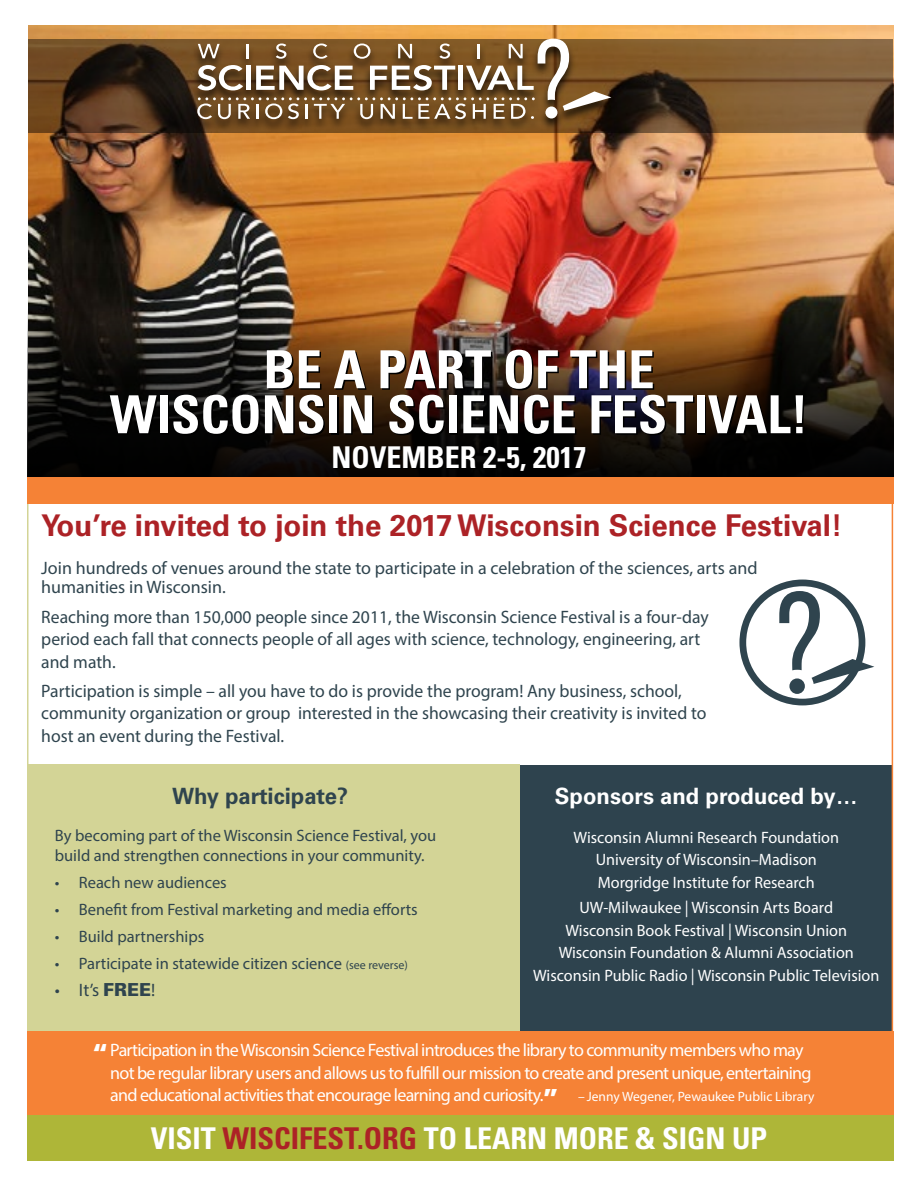
<style>
.page{position:relative;width:918px;height:1188px;background:#fff}
.page>*{position:absolute;margin:0;border:0;box-sizing:border-box;transform-origin:0 0}
.t1{font:700 condensed 52.5px/45px "Univers LT Std";color:#fff;text-align:center}
.t2{font:700 condensed 30px "Univers LT Std";color:#fff}
.t3{font:700 30px "Univers LT Std";color:#ac2226}
.t4{font:700 22.5px "Univers LT Std";color:#fff}
.t5{font:700 22.5px "Univers LT Std";color:#2f444e}
.t6{font:18px/22.5px "Myriad Pro";color:#2f444e}
.t7{font:18px/22.5px "Myriad Pro";letter-spacing:-.04em;color:#fff}
.t8{font:16.5px/22.5px "Myriad Pro";color:#fff;text-align:center}
.t9{font:16.5px/19.5px "Myriad Pro";color:#2f444e}
.t10{font:13.5px "Myriad Pro";color:#fff}
.s1{font-size:12px}
.s2{font-family:"Univers LT Std";font-weight:900}
.s3{font-family:"Univers LT Std";font-weight:700;font-stretch:condensed;font-size:36px}
.s4{color:#ac2226}
</style>
<div class="page">
<div style="left:519px;top:765px;width:373px;height:266px;background:#2e434e"></div>
<hr style="left:892px;top:498px;width:1px;height:587px;background:#f58236">
<hr style="left:27px;top:493px;width:1px;height:312px;background:#d3d496">
<div style="left:27px;top:765px;width:492px;height:288px;background:#d3d496"></div>
<img style="left:28px;top:26px;width:865px;height:238px">
<img style="left:27px;top:264px;width:866px;height:213px">
<div style="left:27px;top:477px;width:866px;height:27px;background:#f58236"></div>
<div style="left:27px;top:1031px;width:866px;height:85px;background:#f58236"></div>
<div style="left:27px;top:1116px;width:866px;height:45px;background:#aeb638"></div>
<div style="left:789px;top:678px;width:16px;height:16px;background:#2f444e;border-radius:50%"></div>
<div style="left:739px;top:580px;width:126px;height:125px;border:7px solid #2f444e;border-radius:50%"></div>
<svg style="left:779px;top:591px;width:95px;height:93px"></svg>
<svg style="left:28px;top:39px;width:865px;height:94px;background:#624628"></svg>
<div style="left:190px;top:39px;width:428px;height:94px;background:#000;opacity:.75"></div>
<svg style="left:197px;top:39px;width:414px;height:80px"></svg>
<h1 class="t1" style="left:110px;top:347px;width:700px">BE A PART OF THE<br>WISCONSIN SCIENCE FESTIVAL!</h1>
<h2 class="t2" style="left:332px;top:439px;width:256px">NOVEMBER 2-5, 2017</h2>
<h2 class="t3" style="left:41px;top:508px;width:803px">You’re invited to join the 2017 Wisconsin Science Festival!</h2>
<p class="t6" style="left:41px;top:558px;width:718px;line-height:19.5px">Join hundreds of venues around the state to participate in a celebration of the sciences, arts and humanities in Wisconsin.</p>
<p class="t6" style="left:41px;top:605px;width:669px">Reaching more than 150,000 people since 2011, the Wisconsin Science Festival is a four-day period each fall that connects people of all ages with science, technology, engineering, art and math.</p>
<p class="t6" style="left:41px;top:679px;width:667px">Participation is simple – all you have to do is provide the program! Any business, school, community organization or group interested in the showcasing their creativity is invited to host an event during the Festival.</p>
<p class="t5" style="left:172px;top:783px;width:177px">Why participate?</p>
<p class="t9" style="left:55px;top:826px;width:383px">By becoming part of the Wisconsin Science Festival, you build and strengthen connections in your community.</p>
<p class="t9" style="left:55px;top:872px;width:174px">• Reach new audiences</p>
<p class="t9" style="left:55px;top:899px;width:364px">• Benefit from Festival marketing and media efforts</p>
<p class="t9" style="left:55px;top:926px;width:151px">• Build partnerships</p>
<p class="t9" style="left:55px;top:953px;width:355px">• Participate in statewide citizen science <span class="s1">(see reverse)</span></p>
<p class="t6" style="left:55px;top:978px;width:102px">• It’s <span class="s2">FREE</span>!</p>
<p class="t4" style="left:555px;top:783px;width:304px">Sponsors and produced by…</p>
<p class="t8" style="left:574px;top:826px;width:267px">Wisconsin Alumni Research Foundation<br>University of Wisconsin–Madison<br>Morgridge Institute for Research</p>
<p class="t8" style="left:533px;top:896px;width:348px">UW-Milwaukee | Wisconsin Arts Board<br>Wisconsin Book Festival | Wisconsin Union Wisconsin Foundation &amp; Alumni Association Wisconsin Public Radio | Wisconsin Public Television</p>
<p class="t7" style="left:110px;top:1039px;width:703px;text-indent:-18px"><span class="s3">“</span>Participation in the Wisconsin Science Festival introduces the library to community members who may not be regular library users and allows us to fulfill our mission to create and present unique, entertaining and educational activities that encourage learning and curiosity.<span class="s3">”</span></p>
<p class="t10" style="left:578px;top:1089px;width:238px">– Jenny Wegener, Pewaukee Public Library</p>
<h2 class="t2" style="left:151px;top:1120px;width:618px">VISIT <span class="s4">WISCIFEST.ORG</span> TO LEARN MORE &amp; SIGN UP</h2>
</div>
